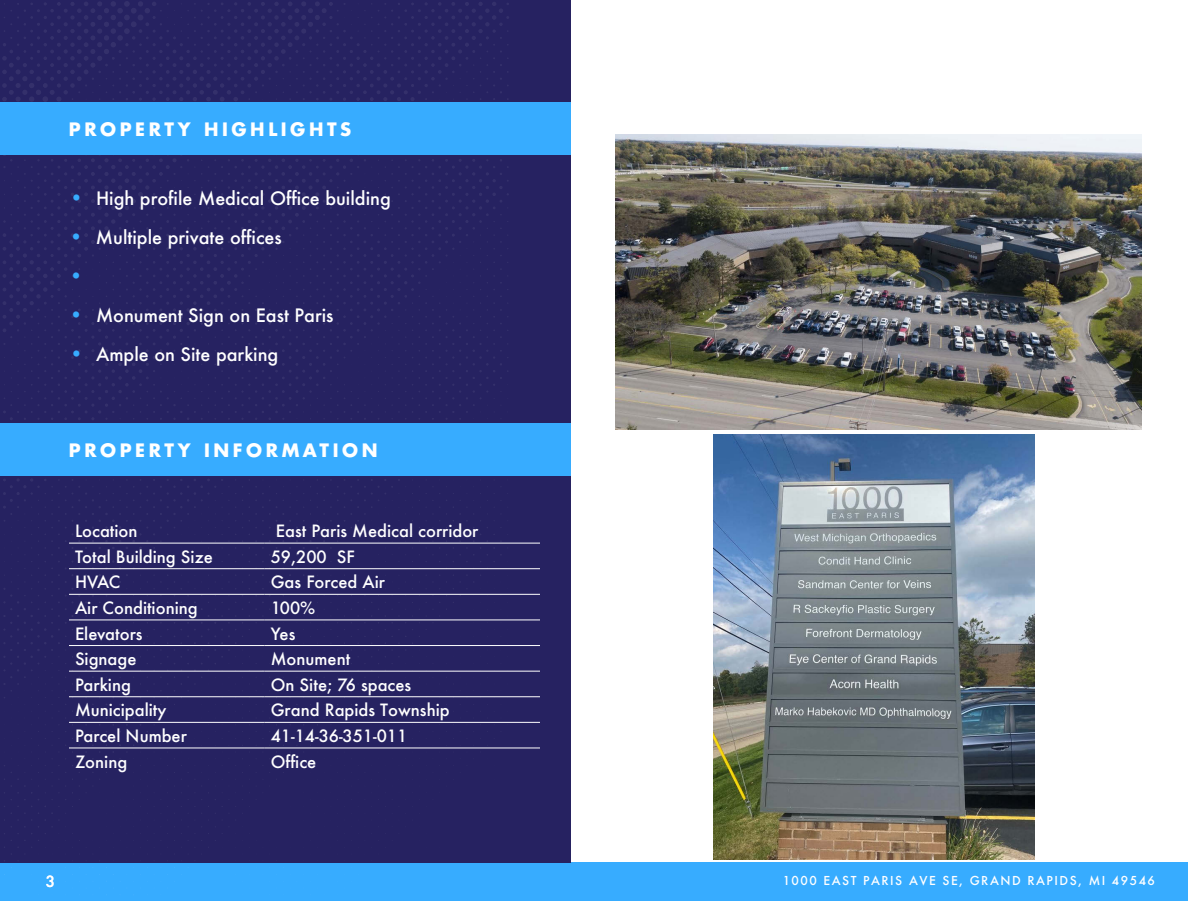
<style>
.page{position:relative;width:1188px;height:918px;background:#fff}
.page>*{position:absolute;margin:0;border:0;box-sizing:border-box;transform-origin:0 0}
.t1{font:500 19.5px "Futura";color:#37acff}
.t2{font:500 18px "Futura";color:#fff}
.t3{font:700 18px "Futura Std";letter-spacing:.2em;color:#fff}
.t4{font:500 16.5px "Futura";color:#fff}
.t5{font:500 15px "Futura";color:#fff}
.t6{font:500 12px "Futura";letter-spacing:.125em;color:#fff}
.s1{font-size:19.5px;color:#37acff}
</style>
<div class="page">
<div style="left:0;top:862px;width:1188px;height:39px;background:#37acff"></div>
<div style="left:0;top:0;width:570px;height:862px;background:#262261"></div>
<svg style="left:0;top:1px;width:515px;height:874px"></svg>
<div style="left:0;top:103px;width:570px;height:52px;background:#37acff"></div>
<div style="left:0;top:424px;width:570px;height:52px;background:#37acff"></div>
<img style="left:616px;top:134px;width:525px;height:295px">
<img style="left:714px;top:434px;width:321px;height:426px">
<hr style="left:69px;top:543px;width:196px;height:1px;background:#fff">
<hr style="left:265px;top:543px;width:275px;height:1px;background:#fff">
<hr style="left:69px;top:568px;width:196px;height:1px;background:#fff">
<hr style="left:265px;top:568px;width:275px;height:1px;background:#fff">
<hr style="left:69px;top:594px;width:196px;height:1px;background:#fff">
<hr style="left:265px;top:594px;width:275px;height:1px;background:#fff">
<hr style="left:69px;top:620px;width:196px;height:1px;background:#fff">
<hr style="left:265px;top:620px;width:275px;height:1px;background:#fff">
<hr style="left:69px;top:645px;width:196px;height:1px;background:#fff">
<hr style="left:265px;top:645px;width:275px;height:1px;background:#fff">
<hr style="left:69px;top:671px;width:196px;height:1px;background:#fff">
<hr style="left:265px;top:671px;width:275px;height:1px;background:#fff">
<hr style="left:69px;top:696px;width:196px;height:1px;background:#fff">
<hr style="left:265px;top:696px;width:275px;height:1px;background:#fff">
<hr style="left:69px;top:722px;width:196px;height:1px;background:#fff">
<hr style="left:265px;top:722px;width:275px;height:1px;background:#fff">
<hr style="left:69px;top:748px;width:196px;height:1px;background:#fff">
<hr style="left:265px;top:748px;width:275px;height:1px;background:#fff">
<p class="t3" style="left:69px;top:118px;width:284px">PROPERTY HIGHLIGHTS</p>
<p class="t2" style="left:69px;top:186px;width:323px"><span class="s1">•</span> High profile Medical Office building</p>
<p class="t2" style="left:69px;top:225px;width:214px"><span class="s1">•</span> Multiple private offices</p>
<p class="t1" style="left:69px;top:263px;width:16px">•</p>
<p class="t2" style="left:69px;top:303px;width:266px"><span class="s1">•</span> Monument Sign on East Paris</p>
<p class="t2" style="left:69px;top:342px;width:211px"><span class="s1">•</span> Ample on Site parking</p>
<p class="t3" style="left:69px;top:439px;width:310px">PROPERTY INFORMATION</p>
<p class="t4" style="left:75px;top:520px;width:64px">Location</p>
<p class="t4" style="left:276px;top:520px;width:204px">East Paris Medical corridor</p>
<p class="t4" style="left:75px;top:545px;width:139px">Total Building Size</p>
<p class="t4" style="left:271px;top:545px;width:86px">59,200 SF</p>
<p class="t4" style="left:75px;top:571px;width:47px">HVAC</p>
<p class="t4" style="left:271px;top:571px;width:116px">Gas Forced Air</p>
<p class="t4" style="left:75px;top:596px;width:124px">Air Conditioning</p>
<p class="t4" style="left:271px;top:596px;width:46px">100%</p>
<p class="t4" style="left:75px;top:622px;width:69px">Elevators</p>
<p class="t4" style="left:271px;top:622px;width:26px">Yes</p>
<p class="t4" style="left:75px;top:648px;width:63px">Signage</p>
<p class="t4" style="left:271px;top:648px;width:81px">Monument</p>
<p class="t4" style="left:75px;top:673px;width:58px">Parking</p>
<p class="t4" style="left:271px;top:673px;width:142px">On Site; 76 spaces</p>
<p class="t4" style="left:75px;top:699px;width:93px">Municipality</p>
<p class="t4" style="left:271px;top:699px;width:180px">Grand Rapids Township</p>
<p class="t4" style="left:75px;top:725px;width:113px">Parcel Number</p>
<p class="t4" style="left:271px;top:725px;width:138px">41-14-36-351-011</p>
<p class="t4" style="left:75px;top:750px;width:54px">Zoning</p>
<p class="t4" style="left:271px;top:750px;width:47px">Office</p>
<p class="t5" style="left:46px;top:872px;width:11px">3</p>
<p class="t6" style="left:783px;top:872px;width:374px">1000 EAST PARIS AVE SE, GRAND RAPIDS, MI 49546</p>
</div>
